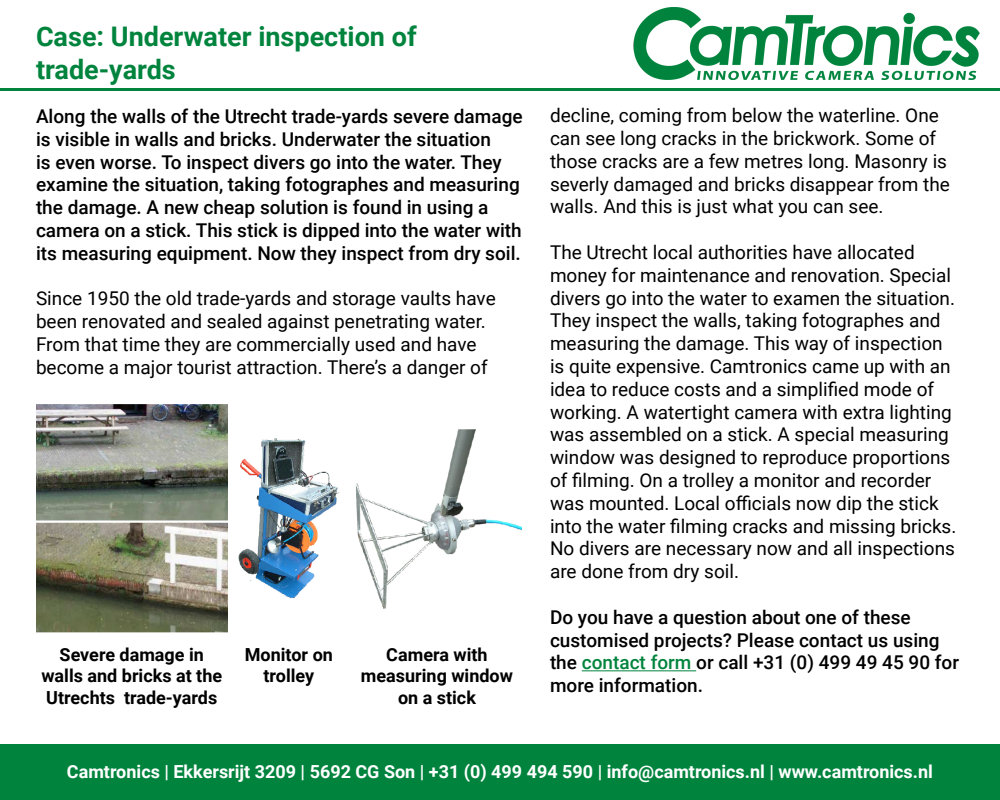
<style>
.page{position:relative;width:1000px;height:800px;background:#fff}
.page>*{position:absolute;margin:0;border:0;box-sizing:border-box;transform-origin:0 0}
.t1{font:700 27px/32.4px "Roboto";color:#00843d}
.t2{font:19px/22.8px "Roboto";color:#000}
.t3{font:500 19px/22.8px "Roboto";color:#000}
.t4{font:700 18px/21.6px "Roboto";color:#000;text-align:center}
.t5{font:700 18px "Roboto";color:#fff}
.s1{color:#00843d}
</style>
<div class="page">
<img style="left:633px;top:8px;width:347px;height:72px">
<hr style="left:0;top:88px;width:1000px;height:3px;background:#00843d">
<div style="left:0;top:744px;width:1000px;height:56px;background:#00843d"></div>
<img style="left:36px;top:404px;width:192px;height:229px">
<img style="left:238px;top:438px;width:101px;height:161px">
<img style="left:356px;top:429px;width:166px;height:180px">
<hr style="left:582px;top:670px;width:114px;height:1px;background:#00843d">
<h1 class="t1" style="left:36px;top:19px;width:382px">Case: Underwater inspection of trade-yards</h1>
<p class="t3" style="left:36px;top:104px;width:488px">Along the walls of the Utrecht trade-yards severe damage is visible in walls and bricks. Underwater the situation<br>is even worse. To inspect divers go into the water. They examine the situation, taking fotographes and measuring the damage. A new cheap solution is found in using a camera on a stick. This stick is dipped into the water with its measuring equipment. Now they inspect from dry soil.</p>
<p class="t2" style="left:36px;top:287px;width:461px">Since 1950 the old trade-yards and storage vaults have been renovated and sealed against penetrating water.<br>From that time they are commercially used and have become a major tourist attraction. There’s a danger of</p>
<p class="t4" style="left:41px;top:643px;width:182px">Severe damage in walls and bricks at the<br>Utrechts trade-yards</p>
<p class="t4" style="left:245px;top:643px;width:90px">Monitor on trolley</p>
<p class="t4" style="left:361px;top:643px;width:154px">Camera with measuring window on a stick</p>
<p class="t2" style="left:550px;top:103px;width:401px">decline, coming from below the waterline. One can see long cracks in the brickwork. Some of those cracks are a few metres long. Masonry is severly damaged and bricks disappear from the walls. And this is just what you can see.</p>
<p class="t2" style="left:550px;top:240px;width:408px">The Utrecht local authorities have allocated money for maintenance and renovation. Special divers go into the water to examen the situation.<br>They inspect the walls, taking fotographes and measuring the damage. This way of inspection is quite expensive. Camtronics came up with an idea to reduce costs and a simplified mode of working. A watertight camera with extra lighting was assembled on a stick. A special measuring window was designed to reproduce proportions of filming. On a trolley a monitor and recorder was mounted. Local officials now dip the stick into the water filming cracks and missing bricks.<br>No divers are necessary now and all inspections are done from dry soil.</p>
<p class="t3" style="left:550px;top:605px;width:411px">Do you have a question about one of these customised projects? Please contact us using the <span class="s1">contact form</span> or call +31 (0) 499 49 45 90 for more information.</p>
<p class="t5" style="left:67px;top:758px;width:868px">Camtronics | Ekkersrijt 3209 | 5692 CG Son | +31 (0) 499 494 590 | info@camtronics.nl | www.camtronics.nl</p>
</div>
